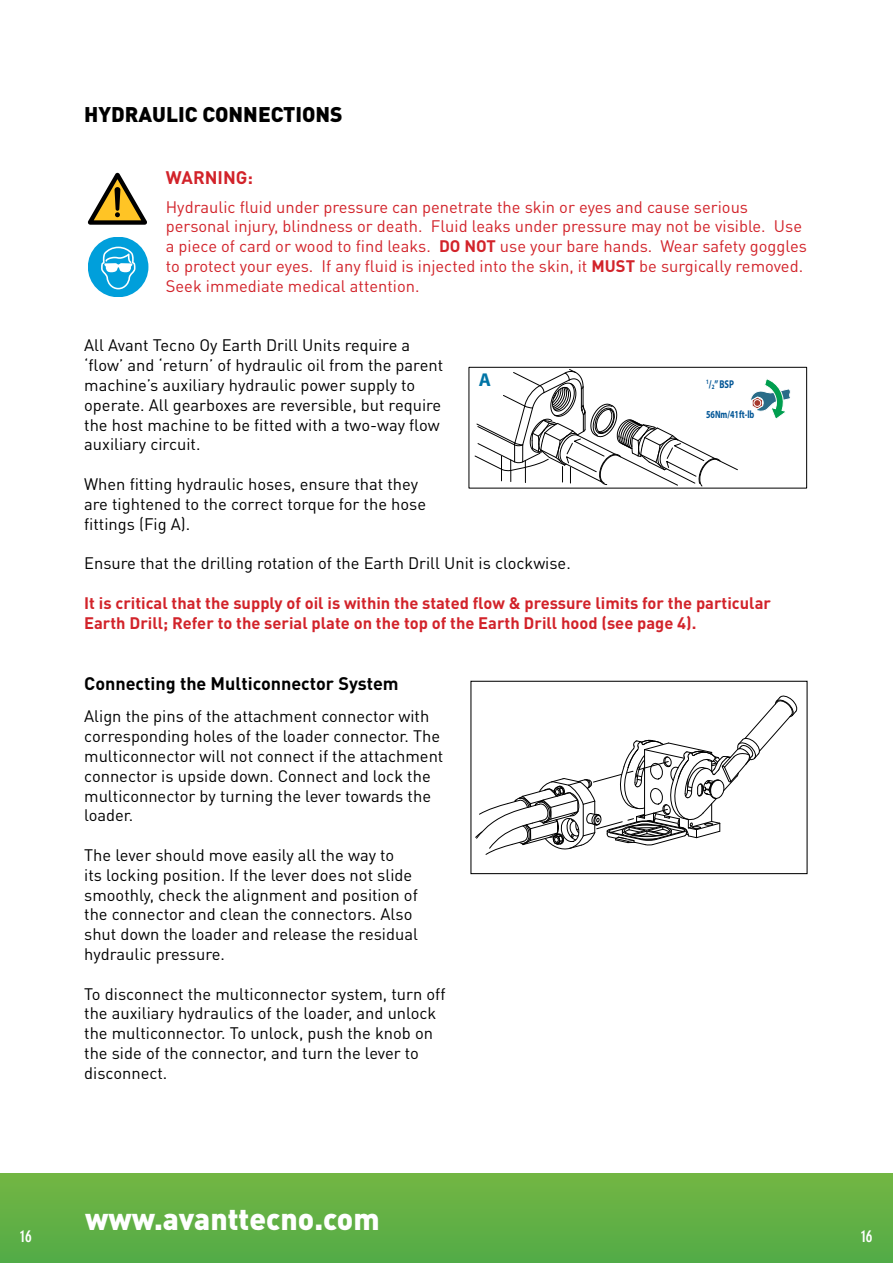
<style>
.page{position:relative;width:893px;height:1263px;background:#fff}
.page>*{position:absolute;margin:0;border:0;box-sizing:border-box;transform-origin:0 0}
.t1{font:900 30px "DIN Pro";color:#fff}
.t2{font:900 21px "DIN Pro";color:#000}
.t3{font:700 18.6px "Myriad Pro";color:#0074a5}
.t4{font:700 18px "DIN Pro";color:#000}
.t5{font:700 18px "DIN Pro";color:#d2232a}
.t6{font:16.5px/19.8px "DIN Pro";color:#000}
.t7{font:16.5px/19.8px "DIN Pro";color:#d2232a}
.t8{font:700 16.5px/19.8px "DIN Pro";color:#d2232a}
.t9{font:700 condensed 16.5px "DIN Neuzeit Grotesk Std";color:#fff}
.t10{font:700 11.25px "Myriad Pro";color:#005596;scale:.75 1}
.t11{font:700 10.65px "Myriad Pro";color:#005596;scale:.75 1}
.s1{font-weight:700}
.s2{font-size:6.6px}
</style>
<div class="page">
<div style="left:0;top:1174px;width:893px;height:89px;background:linear-gradient(to bottom,#73b643,#52ab47)"></div>
<div style="left:469px;top:367px;width:338px;height:121px;border:1px solid #000"></div>
<svg style="left:474px;top:369px;width:264px;height:118px"></svg>
<svg style="left:751px;top:379px;width:40px;height:40px"></svg>
<svg style="left:88px;top:173px;width:59px;height:52px"></svg>
<div style="left:470px;top:681px;width:338px;height:193px;border:1px solid #000"></div>
<svg style="left:475px;top:695px;width:323px;height:160px"></svg>
<svg style="left:88px;top:237px;width:60px;height:60px"></svg>
<p class="t9" style="left:20px;top:1226px;width:13px">16</p>
<p class="t2" style="left:84px;top:100px;width:260px">HYDRAULIC CONNECTIONS</p>
<p class="t5" style="left:166px;top:166px;width:89px">WARNING:</p>
<p class="t7" style="left:166px;top:196px;width:643px">Hydraulic fluid under pressure can penetrate the skin or eyes and cause serious personal injury, blindness or death. Fluid leaks under pressure may not be visible. Use a piece of card or wood to find leaks. <span class="s1">DO NOT</span> use your bare hands. Wear safety goggles to protect your eyes. If any fluid is injected into the skin, it <span class="s1">MUST</span> be surgically removed.<br>Seek immediate medical attention.</p>
<p class="t6" style="left:84px;top:335px;width:360px">All Avant Tecno Oy Earth Drill Units require a ‘flow’ and ‘return’ of hydraulic oil from the parent machine’s auxiliary hydraulic power supply to operate. All gearboxes are reversible, but require the host machine to be fitted with a two-way flow auxiliary circuit.</p>
<p class="t6" style="left:84px;top:473px;width:343px">When fitting hydraulic hoses, ensure that they are tightened to the correct torque for the hose fittings (Fig A).</p>
<p class="t6" style="left:84px;top:553px;width:485px">Ensure that the drilling rotation of the Earth Drill Unit is clockwise.</p>
<p class="t8" style="left:84px;top:592px;width:688px">It is critical that the supply of oil is within the stated flow &amp; pressure limits for the particular<br>Earth Drill; Refer to the serial plate on the top of the Earth Drill hood (see page 4).</p>
<p class="t3" style="left:479px;top:368px;width:14px">A</p>
<p class="t10" style="left:706px;top:377px;width:39px"><sup>1</sup>/<span class="s2">2</span>” BSP</p>
<p class="t11" style="left:706px;top:407px;width:66px">56Nm/41ft-lb</p>
<p class="t4" style="left:84px;top:671px;width:316px">Connecting the Multiconnector System</p>
<p class="t6" style="left:84px;top:706px;width:361px">Align the pins of the attachment connector with corresponding holes of the loader connector. The multiconnector will not connect if the attachment connector is upside down. Connect and lock the multiconnector by turning the lever towards the loader.</p>
<p class="t6" style="left:84px;top:844px;width:335px">The lever should move easily all the way to<br>its locking position. If the lever does not slide smoothly, check the alignment and position of the connector and clean the connectors. Also shut down the loader and release the residual hydraulic pressure.</p>
<p class="t6" style="left:84px;top:983px;width:363px">To disconnect the multiconnector system, turn off the auxiliary hydraulics of the loader, and unlock the multiconnector. To unlock, push the knob on the side of the connector, and turn the lever to disconnect.</p>
<h1 class="t1" style="left:85px;top:1198px;width:296px">www.avanttecno.com</h1>
<p class="t9" style="left:861px;top:1226px;width:13px">16</p>
</div>
